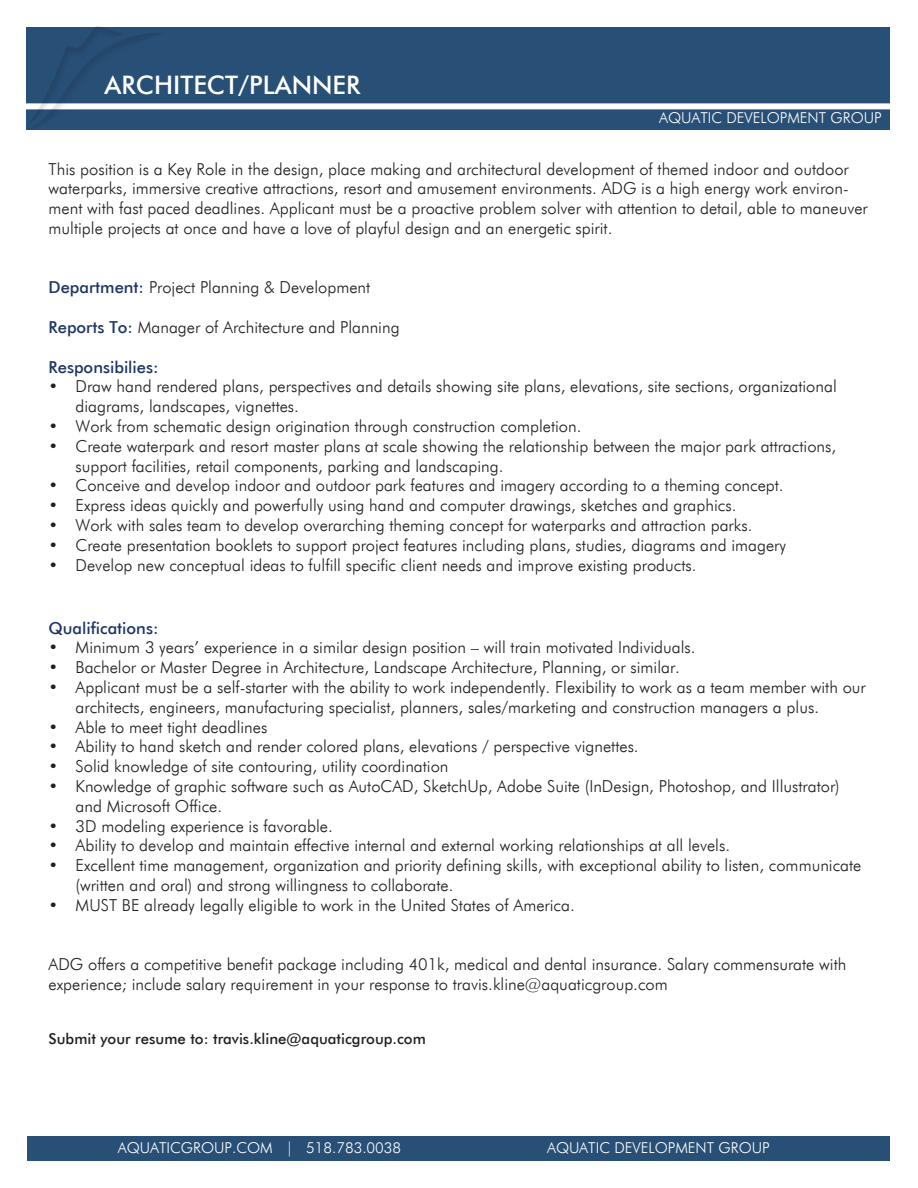
<style>
.page{position:relative;width:918px;height:1188px;background:#fff}
.page>*{position:absolute;margin:0;border:0;box-sizing:border-box;transform-origin:0 0}
.t1{font:500 25.5px "Futura BT";color:#fff}
.t2{font:300 16.5px/19.8px "Futura BT";color:#231f20}
.t3{font:500 16.5px "Futura BT";color:#1e3567}
.t4{font:300 15px "Futura BT";color:#fff}
.t5{font:500 15px "Futura BT";color:#231f20}
.s1{font-weight:500;color:#1e3567}
</style>
<div class="page">
<div style="left:26px;top:27px;width:864px;height:102px;background:#284f76"></div>
<div style="left:24px;top:103px;width:870px;height:6px;background:#fff"></div>
<div style="left:26px;top:27px;width:140px;height:104px;background:#231f20;opacity:.75"></div>
<div style="left:28px;top:1136px;width:862px;height:25px;background:#284f76"></div>
<h1 class="t1" style="left:105px;top:69px;width:257px">ARCHITECT/PLANNER</h1>
<p class="t4" style="left:659px;top:109px;width:224px">AQUATIC DEVELOPMENT GROUP</p>
<p class="t2" style="left:49px;top:159px;width:821px">This position is a Key Role in the design, place making and architectural development of themed indoor and outdoor waterparks, immersive creative attractions, resort and amusement environments. ADG is a high energy work environ&shy;ment with fast paced deadlines. Applicant must be a proactive problem solver with attention to detail, able to maneuver multiple projects at once and have a love of playful design and an energetic spirit.</p>
<p class="t2" style="left:49px;top:277px;width:323px"><span class="s1">Department:</span> Project Planning &amp; Development</p>
<p class="t2" style="left:49px;top:317px;width:353px"><span class="s1">Reports To:</span> Manager of Architecture and Planning</p>
<p class="t3" style="left:49px;top:357px;width:112px">Responsibilies:</p>
<p class="t2" style="left:76px;top:376px;width:763px;text-indent:-27px">• Draw hand rendered plans, perspectives and details showing site plans, elevations, site sections, organizational diagrams, landscapes, vignettes.</p>
<p class="t2" style="left:49px;top:416px;width:534px">• Work from schematic design origination through construction completion.</p>
<p class="t2" style="left:76px;top:436px;width:762px;text-indent:-27px">• Create waterpark and resort master plans at scale showing the relationship between the major park attractions, support facilities, retail components, parking and landscaping.</p>
<p class="t2" style="left:49px;top:475px;width:737px">• Conceive and develop indoor and outdoor park features and imagery according to a theming concept.</p>
<p class="t2" style="left:49px;top:495px;width:689px">• Express ideas quickly and powerfully using hand and computer drawings, sketches and graphics.</p>
<p class="t2" style="left:49px;top:515px;width:705px">• Work with sales team to develop overarching theming concept for waterparks and attraction parks.</p>
<p class="t2" style="left:49px;top:535px;width:739px">• Create presentation booklets to support project features including plans, studies, diagrams and imagery</p>
<p class="t2" style="left:49px;top:555px;width:649px">• Develop new conceptual ideas to fulfill specific client needs and improve existing products.</p>
<p class="t3" style="left:49px;top:618px;width:111px">Qualifications:</p>
<p class="t2" style="left:49px;top:637px;width:648px">• Minimum 3 years’ experience in a similar design position – will train motivated Individuals.</p>
<p class="t2" style="left:49px;top:657px;width:633px">• Bachelor or Master Degree in Architecture, Landscape Architecture, Planning, or similar.</p>
<p class="t2" style="left:76px;top:677px;width:792px;text-indent:-27px">• Applicant must be a self-starter with the ability to work independently. Flexibility to work as a team member with our architects, engineers, manufacturing specialist, planners, sales/marketing and construction managers a plus.</p>
<p class="t2" style="left:49px;top:717px;width:220px">• Able to meet tight deadlines</p>
<p class="t2" style="left:49px;top:736px;width:592px">• Ability to hand sketch and render colored plans, elevations / perspective vignettes.</p>
<p class="t2" style="left:49px;top:756px;width:401px">• Solid knowledge of site contouring, utility coordination</p>
<p class="t2" style="left:76px;top:776px;width:766px;text-indent:-27px">• Knowledge of graphic software such as AutoCAD, SketchUp, Adobe Suite (InDesign, Photoshop, and Illustrator) and Microsoft Office.</p>
<p class="t2" style="left:49px;top:816px;width:286px">• 3D modeling experience is favorable.</p>
<p class="t2" style="left:49px;top:835px;width:683px">• Ability to develop and maintain effective internal and external working relationships at all levels.</p>
<p class="t2" style="left:76px;top:855px;width:787px;text-indent:-27px">• Excellent time management, organization and priority defining skills, with exceptional ability to listen, communicate (written and oral) and strong willingness to collaborate.</p>
<p class="t2" style="left:49px;top:895px;width:528px">• MUST BE already legally eligible to work in the United States of America.</p>
<p class="t2" style="left:49px;top:954px;width:799px">ADG offers a competitive benefit package including 401k, medical and dental insurance. Salary commensurate with experience; include salary requirement in your response to travis.kline@aquaticgroup.com</p>
<p class="t5" style="left:49px;top:1029px;width:379px">Submit your resume to: travis.kline@aquaticgroup.com</p>
<p class="t4" style="left:118px;top:1138px;width:285px">AQUATICGROUP.COM | 518.783.0038</p>
<p class="t4" style="left:547px;top:1138px;width:224px">AQUATIC DEVELOPMENT GROUP</p>
</div>
